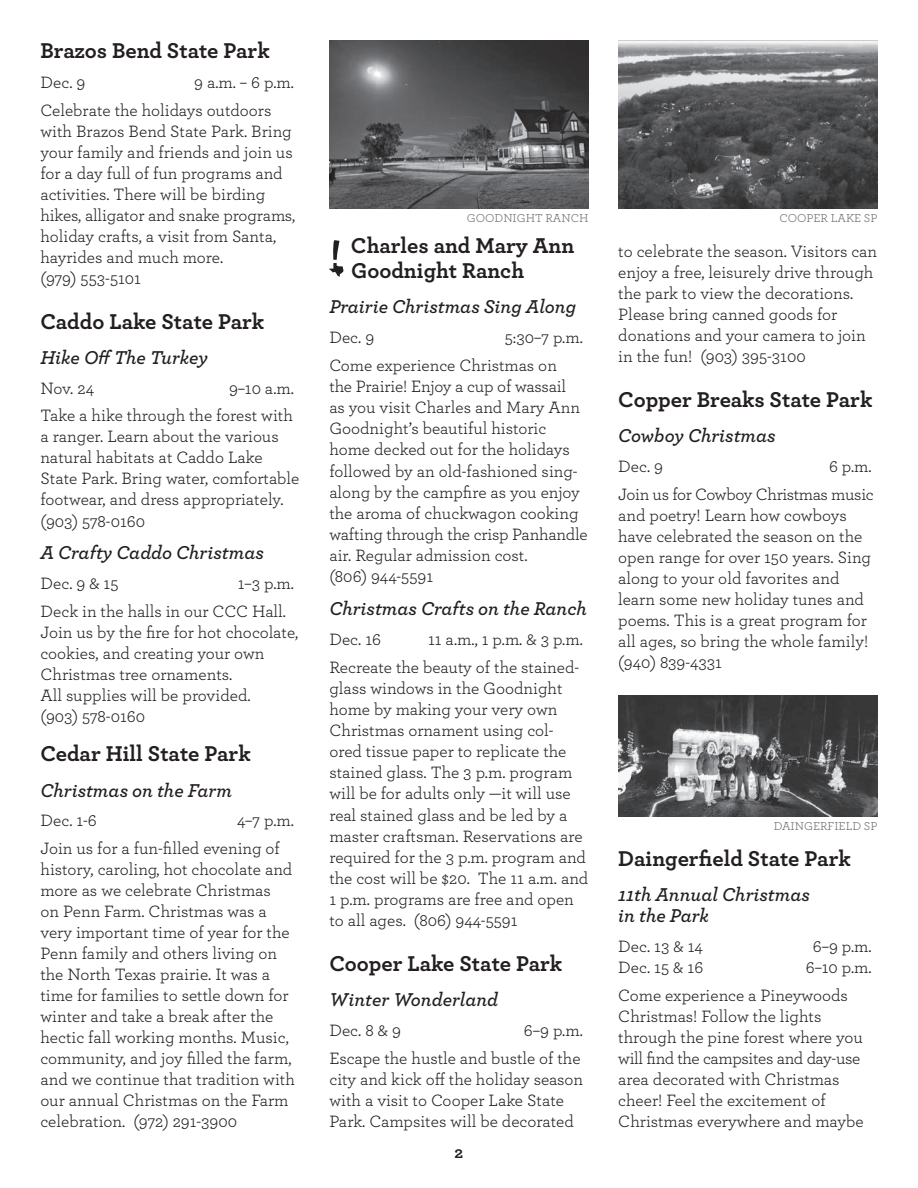
<style>
.page{position:relative;width:918px;height:1188px;background:#fff}
.page>*{position:absolute;margin:0;border:0;box-sizing:border-box;transform-origin:0 0}
.Park_name{font:700 22.5px/25.7px "Archer";color:#231f20}
.Event_name{font:italic 600 19.5px/21.1px "Archer";color:#231f20}
.text{font:17.25px/21.1px "Archer";color:#231f20}
.t1{font:700 16.5px "Archer";color:#231f20}
.t2{font:12px "Archer";color:#6c6d70}
</style>
<div class="page">
<svg style="left:329px;top:240px;width:14px;height:37px"></svg>
<img style="left:329px;top:41px;width:260px;height:167px">
<img style="left:618px;top:41px;width:260px;height:167px">
<img style="left:618px;top:696px;width:260px;height:121px">
<h2 class="Park_name" style="left:40px;top:37px;width:231px">Brazos Bend State Park</h2>
<p class="text" style="left:40px;top:71px;width:46px">Dec. 9</p>
<p class="text" style="left:194px;top:71px;width:101px">9 a.m. – 6 p.m.</p>
<p class="text" style="left:40px;top:99px;width:256px">Celebrate the holidays outdoors with Brazos Bend State Park. Bring your family and friends and join us for a day full of fun programs and activities. There will be birding hikes, alligator and snake programs, holiday crafts, a visit from Santa, hayrides and much more.<br>(979) 553-5101</p>
<h2 class="Park_name" style="left:40px;top:307px;width:225px">Caddo Lake State Park</h2>
<h3 class="Event_name" style="left:40px;top:346px;width:169px">Hike Off The Turkey</h3>
<p class="text" style="left:40px;top:377px;width:55px">Nov. 24</p>
<p class="text" style="left:229px;top:377px;width:66px">9–10 a.m.</p>
<p class="text" style="left:40px;top:404px;width:261px">Take a hike through the forest with a ranger. Learn about the various natural habitats at Caddo Lake<br>State Park. Bring water, comfortable footwear, and dress appropriately. (903) 578-0160</p>
<h3 class="Event_name" style="left:40px;top:541px;width:225px">A Crafty Caddo Christmas</h3>
<p class="text" style="left:40px;top:572px;width:80px">Dec. 9 &amp; 15</p>
<p class="text" style="left:238px;top:572px;width:58px">1–3 p.m.</p>
<p class="text" style="left:40px;top:600px;width:259px">Deck in the halls in our CCC Hall.<br>Join us by the fire for hot chocolate, cookies, and creating your own<br>Christmas tree ornaments.<br>All supplies will be provided.<br>(903) 578-0160</p>
<h2 class="Park_name" style="left:40px;top:739px;width:212px">Cedar Hill State Park</h2>
<h3 class="Event_name" style="left:40px;top:778px;width:193px">Christmas on the Farm</h3>
<p class="text" style="left:40px;top:809px;width:58px">Dec. 1-6</p>
<p class="text" style="left:237px;top:809px;width:58px">4–7 p.m.</p>
<p class="text" style="left:40px;top:837px;width:256px">Join us for a fun-filled evening of history, caroling, hot chocolate and more as we celebrate Christmas<br>on Penn Farm. Christmas was a very important time of year for the Penn family and others living on the North Texas prairie. It was a time for families to settle down for winter and take a break after the hectic fall working months. Music, community, and joy filled the farm, and we continue that tradition with our annual Christmas on the Farm celebration. (972) 291-3900</p>
<p class="t2" style="left:467px;top:209px;width:123px">GOODNIGHT RANCH</p>
<p class="t2" style="left:780px;top:209px;width:99px">COOPER LAKE SP</p>
<h2 class="Park_name" style="left:351px;top:231px;width:225px">Charles and Mary Ann<br>Goodnight Ranch</h2>
<h3 class="Event_name" style="left:329px;top:295px;width:248px">Prairie Christmas Sing Along</h3>
<p class="text" style="left:329px;top:326px;width:46px">Dec. 9</p>
<p class="text" style="left:505px;top:326px;width:80px">5:30–7 p.m.</p>
<p class="text" style="left:329px;top:354px;width:260px">Come experience Christmas on<br>the Prairie! Enjoy a cup of wassail<br>as you visit Charles and Mary Ann<br>Goodnight’s beautiful historic home decked out for the holidays followed by an old-fashioned sing&shy;along by the campfire as you enjoy the aroma of chuckwagon cooking wafting through the crisp Panhandle air. Regular admission cost.<br>(806) 944-5591</p>
<h3 class="Event_name" style="left:329px;top:597px;width:259px">Christmas Crafts on the Ranch</h3>
<p class="text" style="left:329px;top:628px;width:53px">Dec. 16</p>
<p class="text" style="left:428px;top:628px;width:156px">11 a.m., 1 p.m. &amp; 3 p.m.</p>
<p class="text" style="left:329px;top:655px;width:260px">Recreate the beauty of the stained&shy;glass windows in the Goodnight home by making your very own<br>Christmas ornament using col&shy;ored tissue paper to replicate the stained glass. The 3 p.m. program will be for adults only —it will use real stained glass and be led by a master craftsman. Reservations are required for the 3 p.m. program and the cost will be $20. The 11 a.m. and<br>1 p.m. programs are free and open to all ages. (806) 944-5591</p>
<h2 class="Park_name" style="left:329px;top:949px;width:235px">Cooper Lake State Park</h2>
<h3 class="Event_name" style="left:329px;top:988px;width:171px">Winter Wonderland</h3>
<p class="text" style="left:329px;top:1019px;width:73px">Dec. 8 &amp; 9</p>
<p class="text" style="left:524px;top:1019px;width:60px">6–9 p.m.</p>
<p class="text" style="left:329px;top:1047px;width:255px">Escape the hustle and bustle of the city and kick off the holiday season with a visit to Cooper Lake State Park. Campsites will be decorated</p>
<p class="t1" style="left:455px;top:1139px;width:10px">2</p>
<p class="text" style="left:618px;top:240px;width:260px">to celebrate the season. Visitors can enjoy a free, leisurely drive through the park to view the decorations.<br>Please bring canned goods for donations and your camera to join in the fun! (903) 395-3100</p>
<h2 class="Park_name" style="left:618px;top:385px;width:256px">Copper Breaks State Park</h2>
<h3 class="Event_name" style="left:618px;top:424px;width:159px">Cowboy Christmas</h3>
<p class="text" style="left:618px;top:455px;width:46px">Dec. 9</p>
<p class="text" style="left:829px;top:455px;width:44px">6 p.m.</p>
<p class="text" style="left:618px;top:482px;width:257px">Join us for Cowboy Christmas music and poetry! Learn how cowboys have celebrated the season on the open range for over 150 years. Sing along to your old favorites and learn some new holiday tunes and poems. This is a great program for all ages, so bring the whole family! (940) 839-4331</p>
<p class="t2" style="left:774px;top:818px;width:105px">DAINGERFIELD SP</p>
<h2 class="Park_name" style="left:618px;top:844px;width:234px">Daingerfield State Park</h2>
<h3 class="Event_name" style="left:618px;top:883px;width:193px">11th Annual Christmas in the Park</h3>
<p class="text" style="left:618px;top:935px;width:86px">Dec. 13 &amp; 14</p>
<p class="text" style="left:813px;top:935px;width:60px">6–9 p.m.</p>
<p class="text" style="left:618px;top:956px;width:86px">Dec. 15 &amp; 16</p>
<p class="text" style="left:806px;top:956px;width:67px">6–10 p.m.</p>
<p class="text" style="left:618px;top:984px;width:247px">Come experience a Pineywoods<br>Christmas! Follow the lights through the pine forest where you will find the campsites and day-use area decorated with Christmas cheer! Feel the excitement of<br>Christmas everywhere and maybe</p>
</div>
